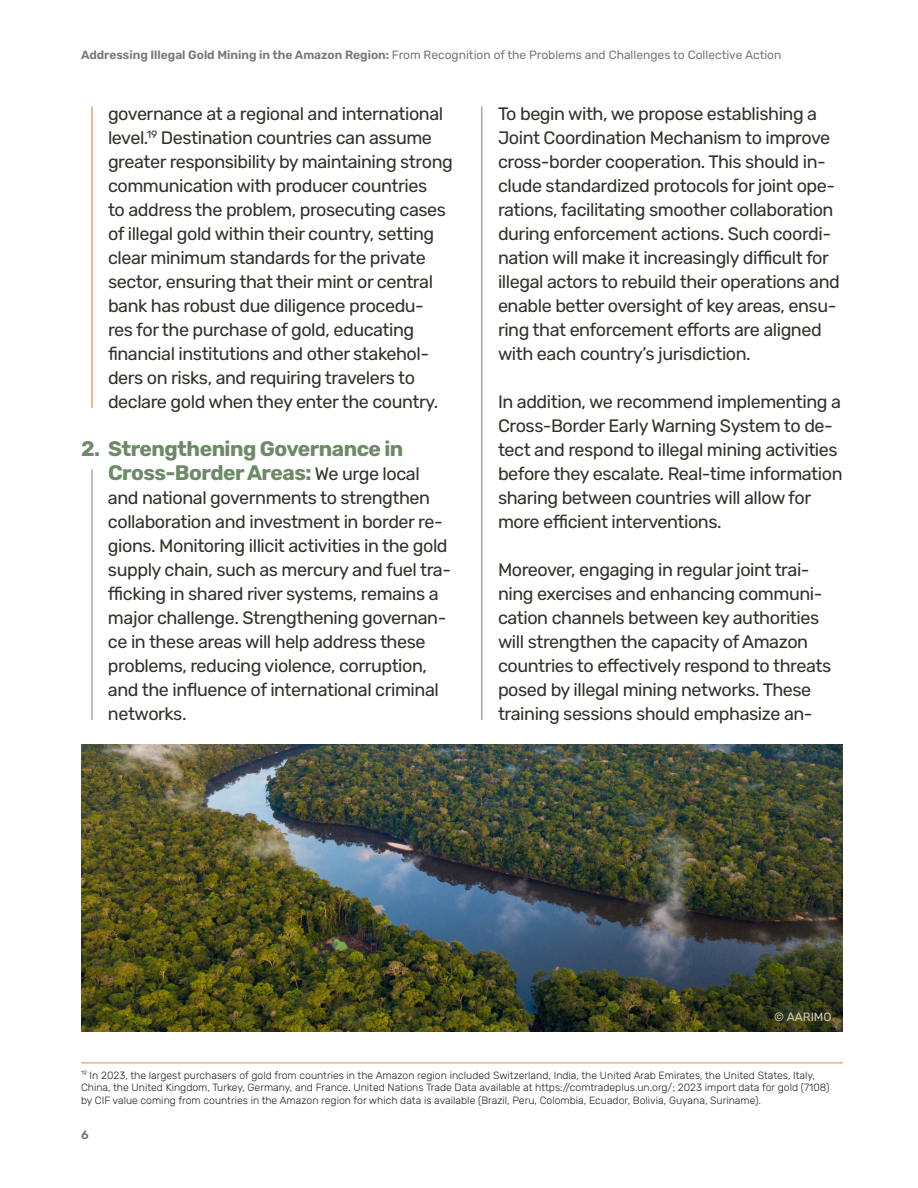
<style>
.page{position:relative;width:918px;height:1188px;background:#fff}
.page>*{position:absolute;margin:0;border:0;box-sizing:border-box;transform-origin:0 0}
.t1{font:700 21px/24px "Rubik";letter-spacing:-.025em;color:#6e8a69}
.t2{font:18px/24px "Rubik";letter-spacing:-.025em;color:#33332b}
.t3{font:12px "Rubik";color:#76787b}
.t4{font:12px "Rubik";color:#d4c7ad}
.t5{font:500 12px "Rubik";color:#6c6d70}
.t6{font:300 10.5px/12.6px "Rubik";color:#231f20}
.s1{font-weight:600}
.s2{font-weight:400;font-size:18px;color:#33332b}
</style>
<div class="page">
<img style="left:81px;top:744px;width:762px;height:288px">
<hr style="left:81px;top:1063px;width:762px;height:1px;background:#d68c54">
<hr style="left:92px;top:106px;width:1px;height:302px;background:#d4733d">
<hr style="left:92px;top:469px;width:1px;height:251px;background:#6e8a69">
<hr style="left:481px;top:106px;width:1px;height:614px;background:#6e8a69">
<p class="t3" style="left:81px;top:48px;width:702px"><span class="s1">Addressing Illegal Gold Mining in the Amazon Region:</span> From Recognition of the Problems and Challenges to Collective Action</p>
<p class="t2" style="left:108px;top:102px;width:346px">governance at a regional and international level.<sup>19</sup> Destination countries can assume greater responsibility by maintaining strong communication with producer countries<br>to address the problem, prosecuting cases of illegal gold within their country, setting clear minimum standards for the private sector, ensuring that their mint or central bank has robust due diligence procedu&shy;res for the purchase of gold, educating financial institutions and other stakehol&shy;ders on risks, and requiring travelers to declare gold when they enter the country.</p>
<p class="t1" style="left:108px;top:437px;width:313px;text-indent:-27px">2. Strengthening Governance in<br>Cross-Border Areas: <span class="s2">We urge local</span></p>
<p class="t2" style="left:108px;top:486px;width:345px">and national governments to strengthen collaboration and investment in border re&shy;gions. Monitoring illicit activities in the gold supply chain, such as mercury and fuel tra&shy;fficking in shared river systems, remains a major challenge. Strengthening governan&shy;ce in these areas will help address these problems, reducing violence, corruption, and the influence of international criminal networks.</p>
<p class="t2" style="left:498px;top:102px;width:343px">To begin with, we propose establishing a Joint Coordination Mechanism to improve cross-border cooperation. This should in&shy;clude standardized protocols for joint ope&shy;rations, facilitating smoother collaboration during enforcement actions. Such coordi&shy;nation will make it increasingly difficult for illegal actors to rebuild their operations and enable better oversight of key areas, ensu&shy;ring that enforcement efforts are aligned with each country’s jurisdiction.</p>
<p class="t2" style="left:498px;top:390px;width:346px">In addition, we recommend implementing a Cross-Border Early Warning System to de&shy;tect and respond to illegal mining activities before they escalate. Real-time information sharing between countries will allow for more efficient interventions.</p>
<p class="t2" style="left:498px;top:558px;width:335px">Moreover, engaging in regular joint trai&shy;ning exercises and enhancing communi&shy;cation channels between key authorities will strengthen the capacity of Amazon countries to effectively respond to threats posed by illegal mining networks. These training sessions should emphasize an-</p>
<p class="t4" style="left:774px;top:1010px;width:59px">© AARIMO</p>
<p class="t6" style="left:81px;top:1069px;width:750px"><sup>19</sup> In 2023, the largest purchasers of gold from countries in the Amazon region included Switzerland, India, the United Arab Emirates, the United States, Italy,<br>China, the United Kingdom, Turkey, Germany, and France. United Nations Trade Data available at https://comtradeplus.un.org/; 2023 import data for gold (7108) by CIF value coming from countries in the Amazon region for which data is available (Brazil, Peru, Colombia, Ecuador, Bolivia, Guyana, Suriname).</p>
<p class="t5" style="left:81px;top:1128px;width:9px">6</p>
</div>
